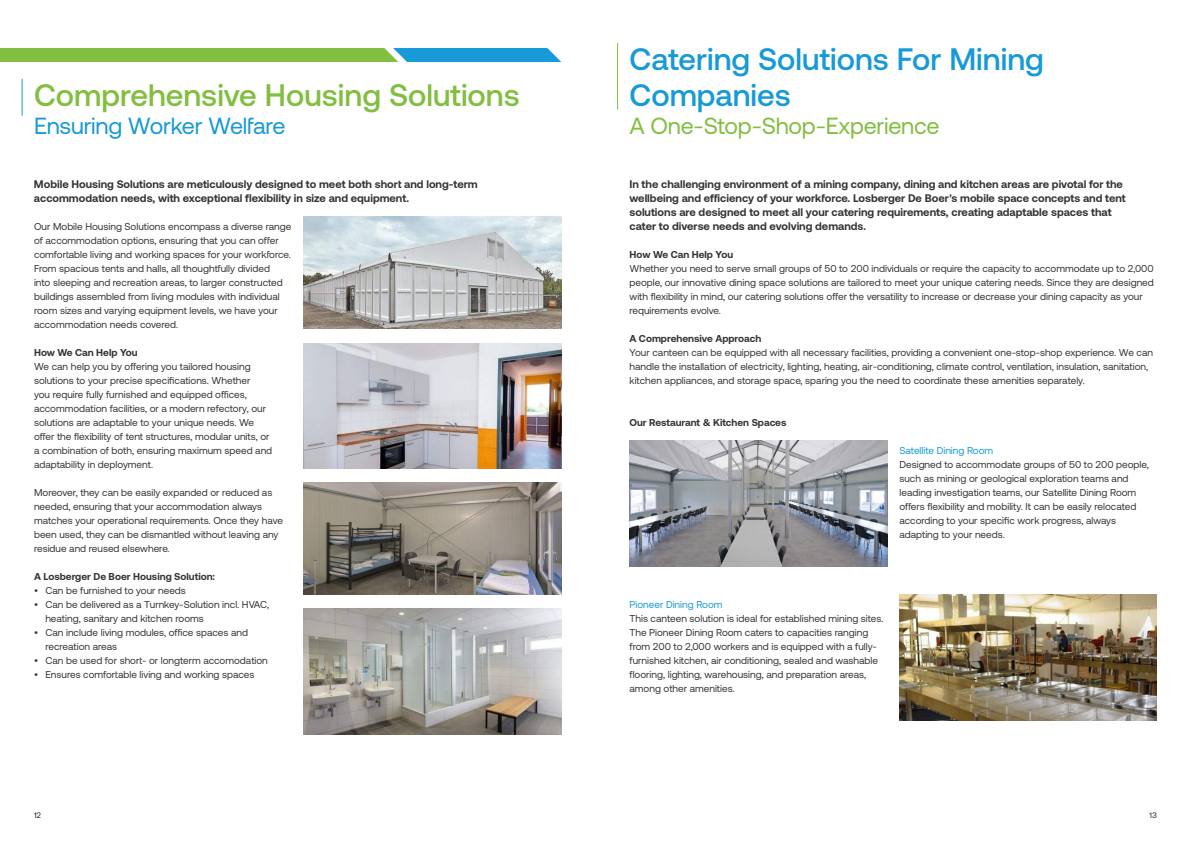
<style>
.page{position:relative;width:1191px;height:842px;background:#fff}
.page>*{position:absolute;margin:0;border:0;box-sizing:border-box;transform-origin:0 0}
.t1{font:500 31px/36px "Aeonik";color:#179ad7}
.t2{font:500 31px "Aeonik";color:#82be40}
.t3{font:23.3px "Aeonik";letter-spacing:-.01em;color:#82be40}
.t4{font:23.3px "Aeonik";letter-spacing:-.01em;color:#179ad7}
.t5{font:700 11px/14px "Aeonik";color:#363536}
.t6{font:10px/14px "Aeonik";color:#363536}
.t7{font:700 10px "Aeonik";color:#363536}
.t8{font:10px "Aeonik";color:#179ad7}
.t9{font:8px "Aeonik";color:#231f20}
</style>
<div class="page">
<img style="left:304px;top:343px;width:257px;height:125px">
<img style="left:304px;top:482px;width:257px;height:112px">
<img style="left:304px;top:608px;width:257px;height:126px">
<img style="left:629px;top:440px;width:258px;height:126px">
<img style="left:304px;top:216px;width:257px;height:112px">
<img style="left:899px;top:594px;width:258px;height:126px">
<svg style="left:0;top:48px;width:561px;height:14px;background:#68b56e"></svg>
<hr style="left:22px;top:79px;width:1px;height:37px;background:#179ad7">
<hr style="left:617px;top:43px;width:1px;height:66px;background:#82be40">
<h1 class="t2" style="left:34px;top:77px;width:487px">Comprehensive Housing Solutions</h1>
<h1 class="t1" style="left:629px;top:41px;width:416px">Catering Solutions For Mining<br>Companies</h1>
<h2 class="t4" style="left:34px;top:113px;width:253px">Ensuring Worker Welfare</h2>
<h2 class="t3" style="left:629px;top:113px;width:311px">A One-Stop-Shop-Experience</h2>
<p class="t5" style="left:34px;top:177px;width:445px">Mobile Housing Solutions are meticulously designed to meet both short and long-term accommodation needs, with exceptional flexibility in size and equipment.</p>
<p class="t5" style="left:629px;top:177px;width:497px">In the challenging environment of a mining company, dining and kitchen areas are pivotal for the wellbeing and efficiency of your workforce. Losberger De Boer's mobile space concepts and tent solutions are designed to meet all your catering requirements, creating adaptable spaces that</p>
<p class="t6" style="left:34px;top:220px;width:259px">Our Mobile Housing Solutions encompass a diverse range</p>
<p class="t5" style="left:629px;top:219px;width:238px">cater to diverse needs and evolving demands.</p>
<p class="t6" style="left:34px;top:234px;width:258px">of accommodation options, ensuring that you can offer comfortable living and working spaces for your workforce.<br>From spacious tents and halls, all thoughtfully divided<br>into sleeping and recreation areas, to larger constructed buildings assembled from living modules with individual room sizes and varying equipment levels, we have your accommodation needs covered.</p>
<p class="t7" style="left:34px;top:347px;width:105px">How We Can Help You</p>
<p class="t6" style="left:34px;top:360px;width:240px">We can help you by offering you tailored housing solutions to your precise specifications. Whether<br>you require fully furnished and equipped offices, accommodation facilities, or a modern refectory, our solutions are adaptable to your unique needs. We offer the flexibility of tent structures, modular units, or a combination of both, ensuring maximum speed and adaptability in deployment.</p>
<p class="t6" style="left:34px;top:486px;width:250px">Moreover, they can be easily expanded or reduced as needed, ensuring that your accommodation always matches your operational requirements. Once they have been used, they can be dismantled without leaving any residue and reused elsewhere.</p>
<p class="t7" style="left:629px;top:249px;width:105px">How We Can Help You</p>
<p class="t6" style="left:629px;top:262px;width:526px">Whether you need to serve small groups of 50 to 200 individuals or require the capacity to accommodate up to 2,000 people, our innovative dining space solutions are tailored to meet your unique catering needs. Since they are designed with flexibility in mind, our catering solutions offer the versatility to increase or decrease your dining capacity as your requirements evolve.</p>
<p class="t7" style="left:629px;top:333px;width:133px">A Comprehensive Approach</p>
<p class="t6" style="left:629px;top:346px;width:525px">Your canteen can be equipped with all necessary facilities, providing a convenient one-stop-shop experience. We can handle the installation of electricity, lighting, heating, air-conditioning, climate control, ventilation, insulation, sanitation, kitchen appliances, and storage space, sparing you the need to coordinate these amenities separately.</p>
<p class="t7" style="left:629px;top:417px;width:158px">Our Restaurant &amp; Kitchen Spaces</p>
<p class="t8" style="left:899px;top:445px;width:95px">Satellite Dining Room</p>
<p class="t6" style="left:899px;top:458px;width:251px">Designed to accommodate groups of 50 to 200 people, such as mining or geological exploration teams and leading investigation teams, our Satellite Dining Room offers flexibility and mobility. It can be easily relocated according to your specific work progress, always adapting to your needs.</p>
<p class="t7" style="left:34px;top:571px;width:183px">A Losberger De Boer Housing Solution:</p>
<p class="t6" style="left:34px;top:584px;width:153px">• Can be furnished to your needs</p>
<p class="t6" style="left:45px;top:598px;width:225px;text-indent:-11px">• Can be delivered as a Turnkey-Solution incl. HVAC, heating, sanitary and kitchen rooms</p>
<p class="t6" style="left:45px;top:626px;width:204px;text-indent:-11px">• Can include living modules, office spaces and recreation areas</p>
<p class="t6" style="left:34px;top:654px;width:235px">• Can be used for short- or longterm accomodation</p>
<p class="t6" style="left:34px;top:668px;width:222px">• Ensures comfortable living and working spaces</p>
<p class="t8" style="left:629px;top:599px;width:94px">Pioneer Dining Room</p>
<p class="t6" style="left:629px;top:612px;width:255px">This canteen solution is ideal for established mining sites.<br>The Pioneer Dining Room caters to capacities ranging from 200 to 2,000 workers and is equipped with a fully&shy;furnished kitchen, air conditioning, sealed and washable flooring, lighting, warehousing, and preparation areas, among other amenities.</p>
<p class="t9" style="left:34px;top:811px;width:9px">12</p>
<p class="t9" style="left:1149px;top:811px;width:9px">13</p>
</div>
